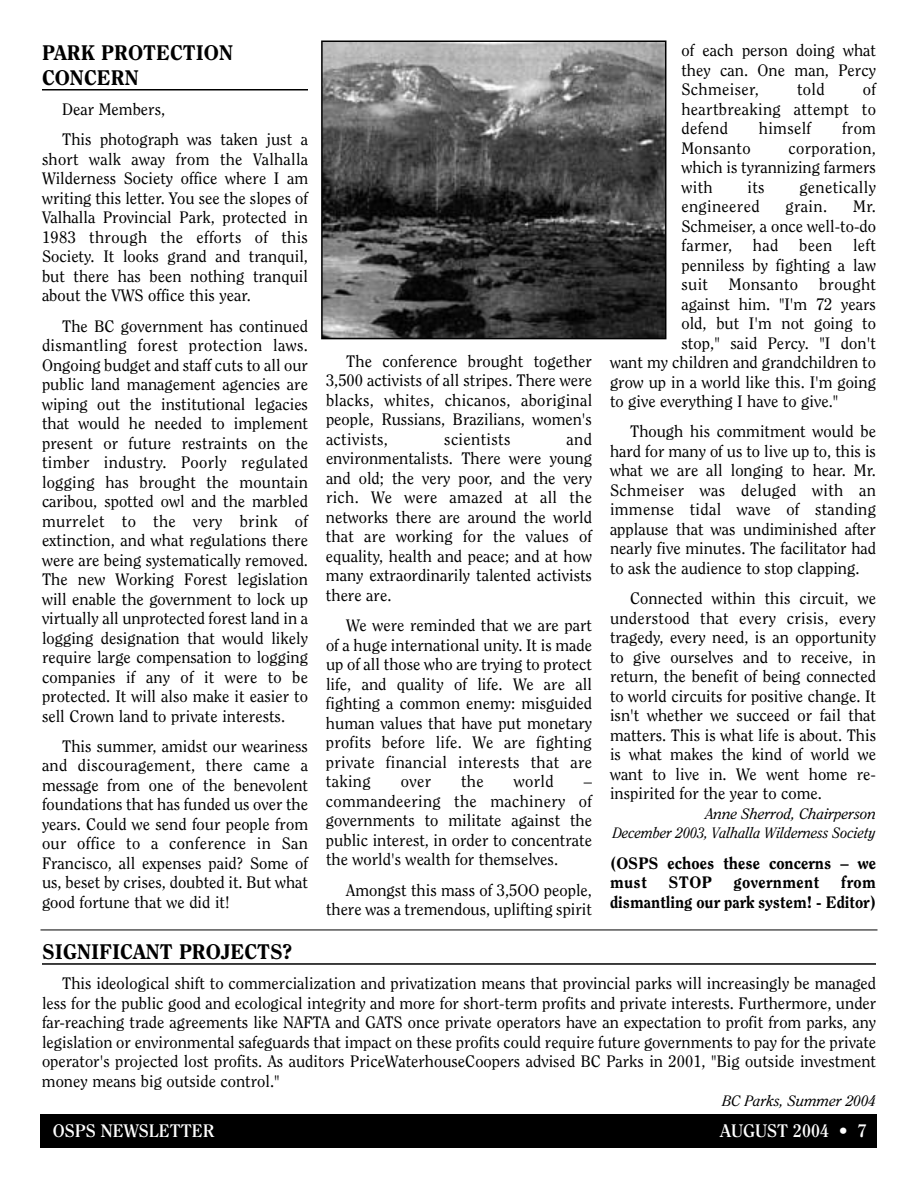
<style>
.page{position:relative;width:918px;height:1188px;background:#fff}
.page>*{position:absolute;margin:0;border:0;box-sizing:border-box;transform-origin:0 0}
.t1{font:800 21px/25.2px "Clearface";color:#000}
.t2{font:700 18px "Clearface";color:#fff}
.t3{font:16.5px/19.5px "Clearface";color:#000;text-align:justify}
.t4{font:800 16.5px/19.5px "Clearface";color:#000}
.t5{font:16.5px "Clearface";letter-spacing:.02em;color:#000}
.t6{font:800 16.5px "Clearface";letter-spacing:.02em;color:#000}
.t7{font:italic 15px/19.5px "Clearface";color:#000;text-align:right}
</style>
<div class="page">
<div style="left:40px;top:1114px;width:838px;height:34px;background:#000"></div>
<hr style="left:42px;top:89px;width:266px;height:2px;background:#000">
<img style="left:324px;top:43px;width:339px;height:293px">
<div style="left:321px;top:40px;width:345px;height:299px;border:2px solid #000"></div>
<hr style="left:42px;top:963px;width:834px;height:2px;background:#000">
<hr style="left:40px;top:930px;width:838px;height:1px;background:#000">
<p class="t1" style="left:42px;top:41px;width:193px">PARK PROTECTION<br>CONCERN</p>
<p class="t3" style="left:62px;top:95px;width:247px;line-height:30.3px">Dear Members,<br>This photograph was taken just a</p>
<p class="t3" style="left:42px;top:150px;width:268px">short walk away from the Valhalla Wilderness Society office where I am writing this letter. You see the slopes of Valhalla Provincial Park, protected in 1983 through the efforts of this Society. It looks grand and tranquil, but there has been nothing tranquil about the VWS office this year.</p>
<p class="t3" style="left:42px;top:317px;width:268px;text-indent:20px">The BC government has continued dismantling forest protection laws.<br>Ongoing budget and staff cuts to all our public land management agencies are wiping out the institutional legacies that would he needed to implement present or future restraints on the timber industry. Poorly regulated logging has brought the mountain caribou, spotted owl and the marbled murrelet to the very brink of extinction, and what regulations there were are being systematically removed.<br>The new Working Forest legislation will enable the government to lock up virtually all unprotected forest land in a logging designation that would likely require large compensation to logging companies if any of it were to be protected. It will also make it easier to sell Crown land to private interests.</p>
<p class="t3" style="left:42px;top:737px;width:268px;text-indent:20px">This summer, amidst our weariness and discouragement, there came a message from one of the benevolent foundations that has funded us over the years. Could we send four people from our office to a conference in San Francisco, all expenses paid? Some of us, beset by crises, doubted it. But what good fortune that we did it!</p>
<p class="t3" style="left:326px;top:352px;width:268px;text-indent:20px">The conference brought together 3,500 activists of all stripes. There were blacks, whites, chicanos, aboriginal people, Russians, Brazilians, women's activists,</p>
<p class="t3" style="left:326px;top:430px;width:268px;text-indent:241px">and environmentalists. There were young and old; the very poor, and the very rich. We were amazed at all the networks there are around the world that are working for the values of equality, health and peace; and at how many extraordinarily talented activists there are.</p>
<p class="t3" style="left:326px;top:617px;width:268px;text-indent:20px">We were reminded that we are part of a huge international unity. It is made up of all those who are trying to protect life, and quality of life. We are all fighting a common enemy: misguided human values that have put monetary profits before life. We are fighting private financial interests that are taking</p>
<p class="t5" style="left:444px;top:433px;width:68px">scientists</p>
<p class="t3" style="left:401px;top:773px;width:32px">over</p>
<p class="t3" style="left:461px;top:773px;width:24px">the</p>
<p class="t3" style="left:514px;top:773px;width:41px">world</p>
<p class="t3" style="left:326px;top:773px;width:268px;text-indent:258px">– commandeering the machinery of governments to militate against the public interest, in order to concentrate the world's wealth for themselves.</p>
<p class="t3" style="left:326px;top:881px;width:268px;text-align:right">Amongst this mass of 3,5OO people, there was a tremendous, uplifting spirit</p>
<p class="t3" style="left:681px;top:42px;width:196px">of each person doing what they can. One man, Percy Schmeiser,</p>
<p class="t3" style="left:681px;top:81px;width:196px;text-indent:181px">of heartbreaking attempt to defend</p>
<p class="t3" style="left:797px;top:81px;width:29px">told</p>
<p class="t5" style="left:759px;top:122px;width:54px">himself</p>
<p class="t3" style="left:842px;top:120px;width:35px">from</p>
<p class="t3" style="left:681px;top:139px;width:196px;text-indent:107px">corporation, which is tyrannizing farmers with</p>
<p class="t5" style="left:681px;top:141px;width:71px">Monsanto</p>
<p class="t3" style="left:747px;top:178px;width:19px">its</p>
<p class="t5" style="left:799px;top:180px;width:78px">genetically</p>
<p class="t5" style="left:681px;top:200px;width:80px">engineered</p>
<p class="t3" style="left:786px;top:198px;width:43px">grain.</p>
<p class="t3" style="left:681px;top:198px;width:196px;text-indent:172px">Mr.<br>Schmeiser, a once well-to-do farmer,</p>
<p class="t3" style="left:681px;top:237px;width:196px;text-indent:172px">left penniless by fighting a law suit</p>
<p class="t3" style="left:753px;top:237px;width:27px">had</p>
<p class="t3" style="left:799px;top:237px;width:35px">been</p>
<p class="t5" style="left:729px;top:278px;width:71px">Monsanto</p>
<p class="t5" style="left:819px;top:278px;width:58px">brought</p>
<p class="t3" style="left:681px;top:295px;width:196px">against him. "I'm 72 years</p>
<p class="t3" style="left:681px;top:315px;width:196px">old, but I'm not going to</p>
<p class="t3" style="left:681px;top:334px;width:196px">stop," said Percy. "I don't</p>
<p class="t3" style="left:610px;top:354px;width:268px">want my children and grandchildren to</p>
<p class="t3" style="left:610px;top:373px;width:267px">grow up in a world like this. I'm going</p>
<p class="t3" style="left:610px;top:393px;width:230px">to give everything I have to give."</p>
<p class="t3" style="left:610px;top:423px;width:268px;text-indent:20px">Though his commitment would be hard for many of us to live up to, this is what we are all longing to hear. Mr.<br>Schmeiser was deluged with an immense tidal wave of standing applause that was undiminished after nearly five minutes. The facilitator had to ask the audience to stop clapping.</p>
<p class="t3" style="left:610px;top:590px;width:268px;text-indent:20px">Connected within this circuit, we understood that every crisis, every tragedy, every need, is an opportunity to give ourselves and to receive, in return, the benefit of being connected to world circuits for positive change. It isn't whether we succeed or fail that matters. This is what life is about. This is what makes the kind of world we want to live in. We went home re&shy;inspirited for the year to come.</p>
<p class="t7" style="left:613px;top:805px;width:265px">Anne Sherrod, Chairperson<br>December 2003, Valhalla Wilderness Society</p>
<p class="t4" style="left:610px;top:854px;width:268px">(OSPS echoes these concerns – we must</p>
<p class="t4" style="left:610px;top:873px;width:268px;text-align:right">from<br>dismantling our park system! - Editor)</p>
<p class="t4" style="left:669px;top:873px;width:45px">STOP</p>
<p class="t6" style="left:734px;top:875px;width:87px">government</p>
<p class="t1" style="left:42px;top:940px;width:252px">SIGNIFICANT PROJECTS?</p>
<p class="t3" style="left:42px;top:975px;width:836px;text-indent:20px">This ideological shift to commercialization and privatization means that provincial parks will increasingly be managed less for the public good and ecological integrity and more for short-term profits and private interests. Furthermore, under far-reaching trade agreements like NAFTA and GATS once private operators have an expectation to profit from parks, any legislation or environmental safeguards that impact on these profits could require future governments to pay for the private operator's projected lost profits. As auditors PriceWaterhouseCoopers advised BC Parks in 2001, "Big outside investment money means big outside control."</p>
<p class="t7" style="left:722px;top:1092px;width:155px">BC Parks, Summer 2004</p>
<p class="t2" style="left:53px;top:1123px;width:163px">OSPS NEWSLETTER</p>
<p class="t2" style="left:720px;top:1123px;width:148px">AUGUST 2004 • 7</p>
</div>
